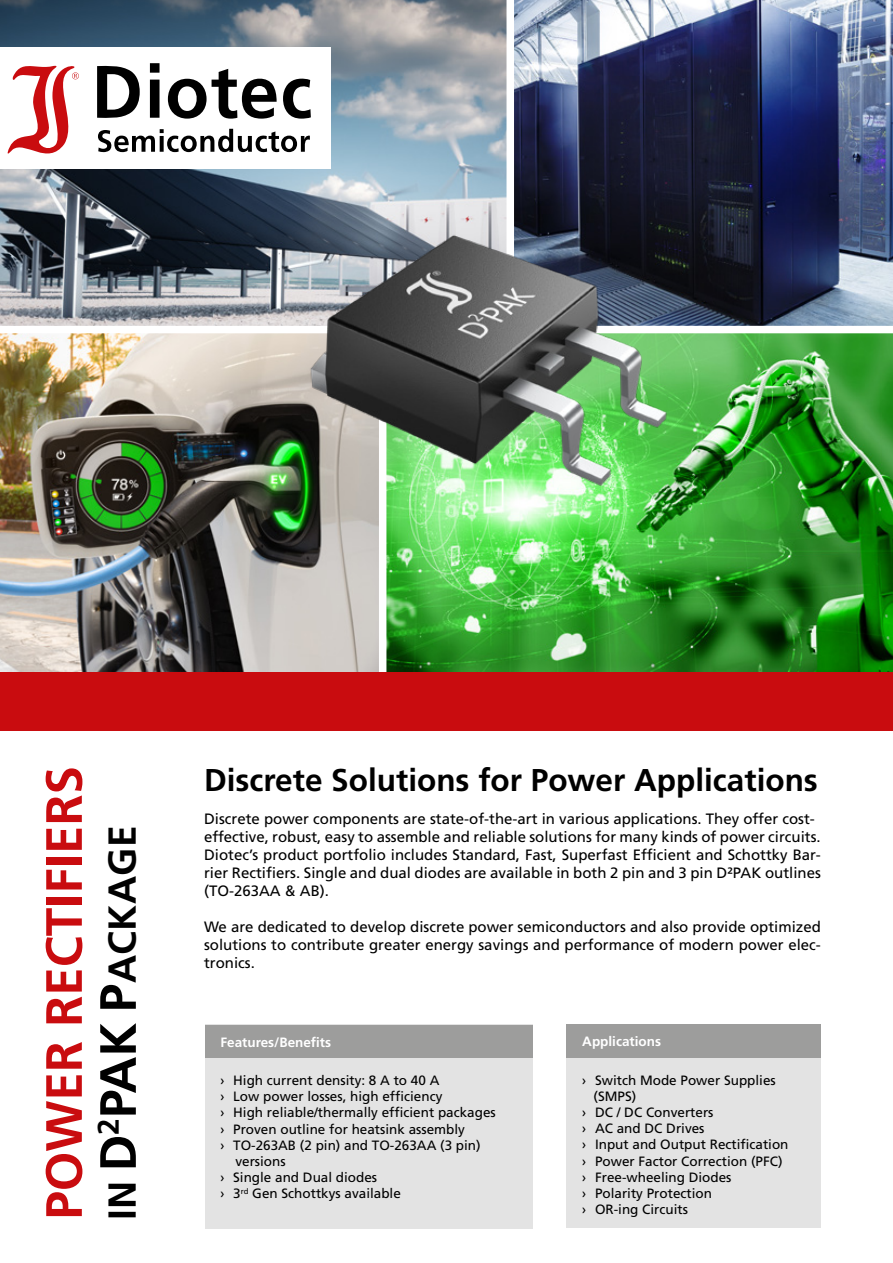
<style>
.page{position:relative;width:893px;height:1263px;background:#fff}
.page>*{position:absolute;margin:0;border:0;box-sizing:border-box;transform-origin:0 0}
.t1{font:700 51px "Frutiger";color:#c90c0f}
.t2{font:700 39px "Frutiger";letter-spacing:.01em;color:#000}
.t3{font:700 31.5px "Frutiger";color:#000}
.t4{font:15px/18px "Frutiger";color:#000}
.t5{font:13.5px "Frutiger";color:#000}
.t6{font:700 13.5px "Frutiger";color:#fff}
.s1{font-size:51px}
</style>
<div class="page">
<div style="left:205px;top:1024px;width:327px;height:205px;background:#e3e3e3"></div>
<div style="left:205px;top:1025px;width:327px;height:32px;background:#9d9d9c"></div>
<img style="left:0;top:0;width:893px;height:326px">
<div style="left:566px;top:1024px;width:255px;height:204px;background:#e3e3e3"></div>
<div style="left:566px;top:1024px;width:255px;height:34px;background:#9d9d9c"></div>
<img style="left:386px;top:333px;width:507px;height:339px">
<img style="left:0;top:333px;width:379px;height:339px">
<div style="left:506px;top:0;width:8px;height:330px;background:#fff"></div>
<div style="left:0;top:48px;width:331px;height:121px;background:#fff"></div>
<svg style="left:97px;top:63px;width:214px;height:56px"></svg>
<svg style="left:98px;top:129px;width:212px;height:24px"></svg>
<svg style="left:7px;top:65px;width:72px;height:89px"></svg>
<img style="left:261px;top:144px;width:421px;height:384px">
<div style="left:0;top:672px;width:893px;height:59px;background:#c90c0f"></div>
<h1 class="t1" style="left:34px;top:1219px;width:455px;rotate:-90deg">POWER RECTIFIERS</h1>
<h2 class="t2" style="left:99px;top:1219px;width:396px;rotate:-90deg">IN <span class="s1">D</span><sup>2</sup><span class="s1">PAK P</span>ACKAGE</h2>
<h3 class="t3" style="left:204px;top:762px;width:615px">Discrete Solutions for Power Applications</h3>
<p class="t4" style="left:204px;top:810px;width:618px">Discrete power components are state-of-the-art in various applications. They offer cost&shy;effective, robust, easy to assemble and reliable solutions for many kinds of power circuits.<br>Diotec’s product portfolio includes Standard, Fast, Superfast Efficient and Schottky Bar&shy;rier Rectifiers. Single and dual diodes are available in both 2 pin and 3 pin D²PAK outlines (TO-263AA &amp; AB).</p>
<p class="t4" style="left:204px;top:918px;width:618px;text-align:justify">We are dedicated to develop discrete power semiconductors and also provide optimized solutions to contribute greater energy savings and performance of modern power elec&shy;tronics.</p>
<p class="t6" style="left:220px;top:1034px;width:112px">Features/Benefits</p>
<p class="t6" style="left:582px;top:1033px;width:80px">Applications</p>
<p class="t5" style="left:220px;top:1072px;width:221px">› High current density: 8 A to 40 A</p>
<p class="t5" style="left:220px;top:1088px;width:224px">› Low power losses, high efficiency</p>
<p class="t5" style="left:220px;top:1105px;width:277px">› High reliable/thermally efficient packages</p>
<p class="t5" style="left:220px;top:1121px;width:246px">› Proven outline for heatsink assembly</p>
<p class="t5" style="left:220px;top:1137px;width:262px">› TO-263AB (2 pin) and TO-263AA (3 pin)</p>
<p class="t5" style="left:235px;top:1153px;width:52px">versions</p>
<p class="t5" style="left:220px;top:1169px;width:158px">› Single and Dual diodes</p>
<p class="t5" style="left:220px;top:1186px;width:182px">› 3<sup>rd</sup> Gen Schottkys available</p>
<p class="t5" style="left:582px;top:1072px;width:195px">› Switch Mode Power Supplies</p>
<p class="t5" style="left:593px;top:1088px;width:44px">(SMPS)</p>
<p class="t5" style="left:582px;top:1104px;width:133px">› DC / DC Converters</p>
<p class="t5" style="left:582px;top:1120px;width:124px">› AC and DC Drives</p>
<p class="t5" style="left:582px;top:1137px;width:208px">› Input and Output Rectification</p>
<p class="t5" style="left:582px;top:1153px;width:202px">› Power Factor Correction (PFC)</p>
<p class="t5" style="left:582px;top:1169px;width:151px">› Free-wheeling Diodes</p>
<p class="t5" style="left:582px;top:1185px;width:131px">› Polarity Protection</p>
<p class="t5" style="left:582px;top:1201px;width:107px">› OR-ing Circuits</p>
</div>
